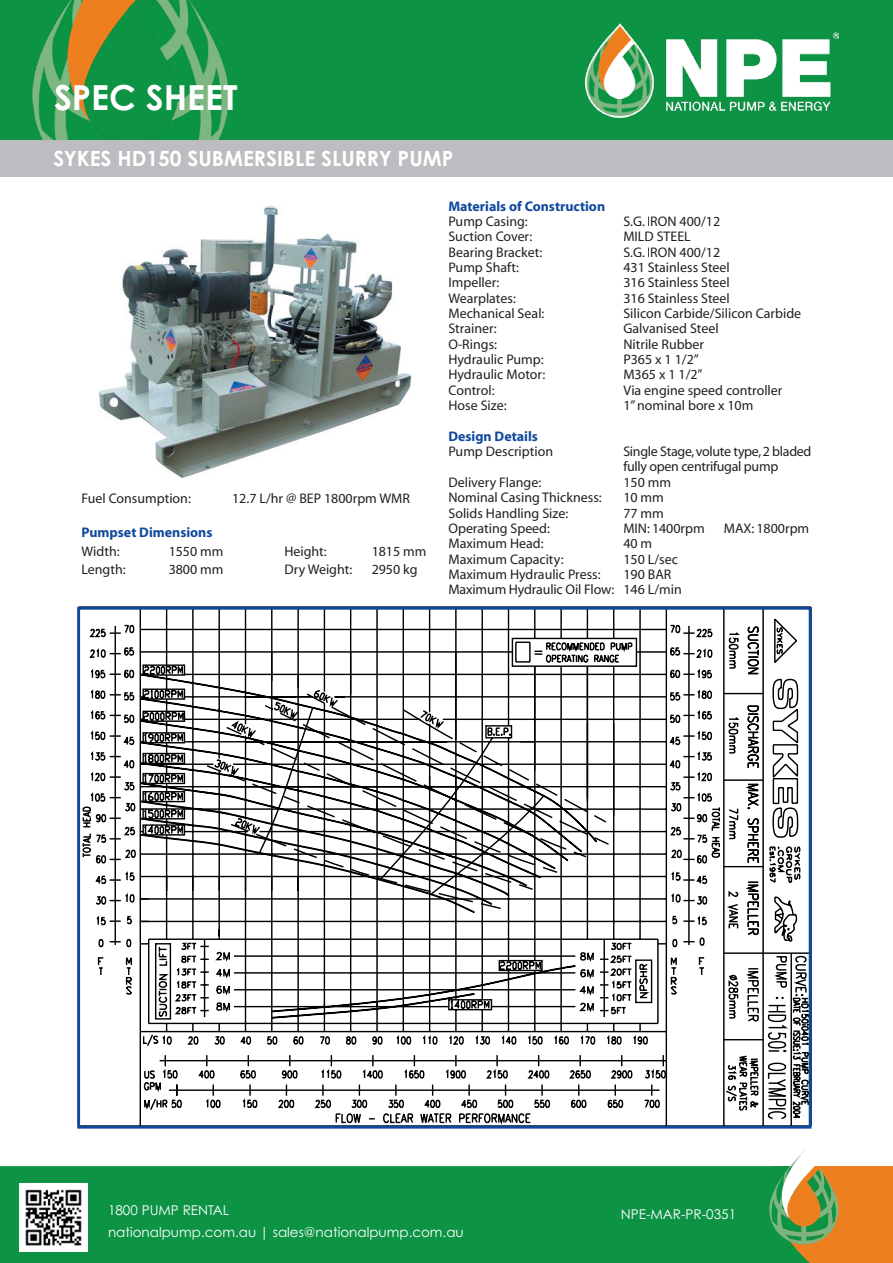
<style>
.page{position:relative;width:893px;height:1263px;background:#fff}
.page>*{position:absolute;margin:0;border:0;box-sizing:border-box;transform-origin:0 0}
.t1{font:700 34.5px "Century Gothic Pro";color:#fff}
.t2{font:29.85px "Myriad";color:#fff;scale:1.08 1}
.t3{font:700 21px "Century Gothic Pro";color:#fff}
.t4{font:13.95px/15.3px "Myriad";color:#231f20}
.t5{font:13.95px/15.3px "Myriad";letter-spacing:-.02em;color:#231f20}
.t6{font:700 13.95px/18.1px "Myriad";color:#0f499d}
.t7{font:13.5px/22.5px "Century Gothic Pro";color:#fff}
.s1{font-weight:400;color:#231f20}
.s2{font-weight:700;color:#0f499d}
</style>
<div class="page">
<div style="left:773px;top:1166px;width:120px;height:97px;background:#ee7f1f"></div>
<div style="left:0;top:1166px;width:810px;height:97px;background:#0d9344"></div>
<svg style="left:769px;top:1150px;width:69px;height:94px"></svg>
<img style="left:19px;top:1184px;width:69px;height:68px">
<div style="left:0;top:140px;width:893px;height:37px;background:#bcbdc0"></div>
<div style="left:0;top:0;width:893px;height:140px;background:#0d9344"></div>
<img style="left:32px;top:0;width:198px;height:140px">
<img style="left:586px;top:24px;width:253px;height:93px">
<svg style="left:77px;top:607px;width:734px;height:521px"></svg>
<img style="left:99px;top:206px;width:313px;height:273px">
<h1 class="t1" style="left:54px;top:76px;width:185px">SPEC SHEET</h1>
<h3 class="t3" style="left:54px;top:145px;width:401px">SYKES HD150 SUBMERSIBLE SLURRY PUMP</h3>
<p class="t2" style="left:81px;top:154px;width:181px">Technical Data</p>
<p class="t4" style="left:81px;top:491px;width:111px">Fuel Consumption:</p>
<p class="t4" style="left:232px;top:491px;width:179px">12.7 L/hr @ BEP 1800rpm WMR</p>
<p class="t6" style="left:81px;top:524px;width:133px">Pumpset Dimensions<br><span class="s1">Width:<br>Length:</span></p>
<p class="t4" style="left:169px;top:542px;width:56px;line-height:18.1px">1550 mm<br>3800 mm</p>
<p class="t4" style="left:284px;top:542px;width:69px;line-height:18.1px">Height:<br>Dry Weight:</p>
<p class="t4" style="left:372px;top:542px;width:56px;line-height:18.1px">1815 mm<br>2950 kg</p>
<p class="t4" style="left:448px;top:199px;width:158px"><span class="s2">Materials of Construction<br></span>Pump Casing:<br>Suction Cover:<br>Bearing Bracket:<br>Pump Shaft:<br>Impeller:<br>Wearplates:<br>Mechanical Seal:<br>Strainer:<br>O-Rings:<br>Hydraulic Pump:<br>Hydraulic Motor:<br>Control:<br>Hose Size:</p>
<p class="t4" style="left:448px;top:429px;width:106px"><span class="s2">Design Details<br></span>Pump Description</p>
<p class="t4" style="left:448px;top:475px;width:168px">Delivery Flange:<br>Nominal Casing Thickness:<br>Solids Handling Size:<br>Operating Speed:<br>Maximum Head:<br>Maximum Capacity:<br>Maximum Hydraulic Press:<br>Maximum Hydraulic Oil Flow:</p>
<p class="t4" style="left:623px;top:214px;width:179px">S.G. IRON 400/12<br>MILD STEEL<br>S.G. IRON 400/12<br>431 Stainless Steel<br>316 Stainless Steel<br>316 Stainless Steel<br>Silicon Carbide/Silicon Carbide<br>Galvanised Steel<br>Nitrile Rubber<br>P365 x 1 1/2”<br>M365 x 1 1/2”<br>Via engine speed controller<br>1” nominal bore x 10m</p>
<p class="t5" style="left:623px;top:444px;width:190px">Single Stage, volute type, 2 bladed fully open centrifugal pump<br>150 mm<br>10 mm<br>77 mm<br>MIN: 1400rpm</p>
<p class="t4" style="left:724px;top:521px;width:87px">MAX: 1800rpm</p>
<p class="t4" style="left:623px;top:536px;width:60px">40 m<br>150 L/sec<br>190 BAR<br>146 L/min</p>
<p class="t7" style="left:108px;top:1198px;width:357px">1800 PUMP RENTAL<br>nationalpump.com.au | sales@nationalpump.com.au</p>
<p class="t7" style="left:621px;top:1203px;width:117px">NPE-MAR-PR-0351</p>
</div>
